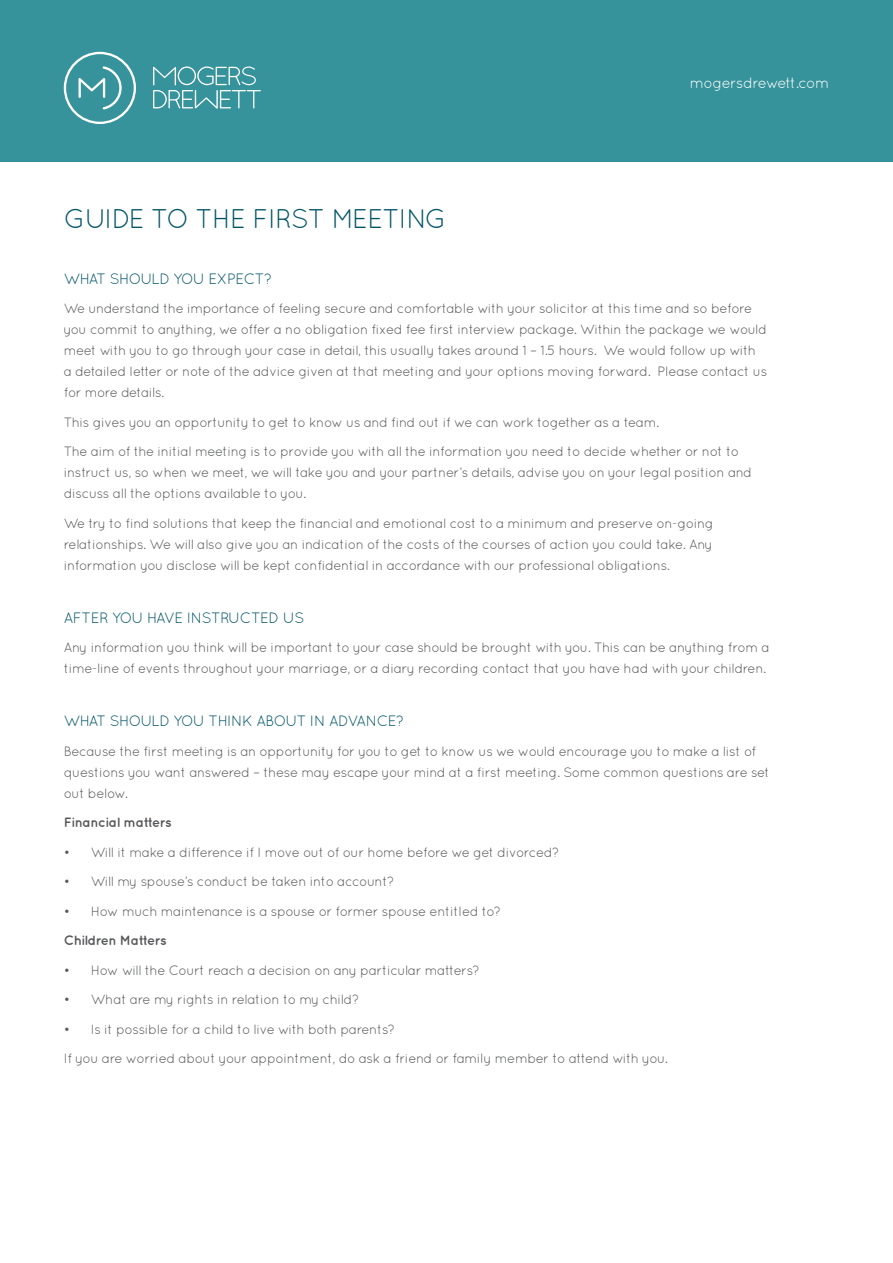
<style>
.page{position:relative;width:893px;height:1263px;background:#fff}
.page>*{position:absolute;margin:0;border:0;box-sizing:border-box;transform-origin:0 0}
.t1{font:27px "Quicksand";letter-spacing:-.03em;color:#005467}
.t2{font:15px "Quicksand";letter-spacing:-.03em;color:#005467}
.t3{font:15px "Quicksand";letter-spacing:-.04em;color:#fff}
.t4{font:13.5px/21px "Quicksand";letter-spacing:-.03em;color:#57585a}
.t5{font:700 13.5px "Quicksand";letter-spacing:-.03em;color:#57585a}
</style>
<div class="page">
<div style="left:0;top:0;width:893px;height:162px;background:#37939b"></div>
<svg style="left:153px;top:66px;width:108px;height:43px"></svg>
<svg style="left:64px;top:52px;width:72px;height:72px"></svg>
<p class="t1" style="left:64px;top:203px;width:384px">GUIDE TO THE FIRST MEETING</p>
<p class="t3" style="left:690px;top:74px;width:141px">mogersdrewett.com</p>
<p class="t2" style="left:64px;top:270px;width:210px">WHAT SHOULD YOU EXPECT?</p>
<p class="t4" style="left:64px;top:298px;width:705px">We understand the importance of feeling secure and comfortable with your solicitor at this time and so before you commit to anything, we offer a no obligation fixed fee first interview package. Within the package we would meet with you to go through your case in detail, this usually takes around 1 – 1.5 hours. We would follow up with a detailed letter or note of the advice given at that meeting and your options moving forward. Please contact us for more details.</p>
<p class="t4" style="left:64px;top:411px;width:597px">This gives you an opportunity to get to know us and find out if we can work together as a team.</p>
<p class="t4" style="left:64px;top:441px;width:690px">The aim of the initial meeting is to provide you with all the information you need to decide whether or not to instruct us, so when we meet, we will take you and your partner’s details, advise you on your legal position and discuss all the options available to you.</p>
<p class="t4" style="left:64px;top:512px;width:651px;text-align:justify">We try to find solutions that keep the financial and emotional cost to a minimum and preserve on-going relationships. We will also give you an indication of the costs of the courses of action you could take. Any information you disclose will be kept confidential in accordance with our professional obligations.</p>
<p class="t2" style="left:64px;top:609px;width:242px">AFTER YOU HAVE INSTRUCTED US</p>
<p class="t4" style="left:64px;top:637px;width:707px">Any information you think will be important to your case should be brought with you. This can be anything from a time-line of events throughout your marriage, or a diary recording contact that you have had with your children.</p>
<p class="t2" style="left:64px;top:712px;width:342px">WHAT SHOULD YOU THINK ABOUT IN ADVANCE?</p>
<p class="t4" style="left:64px;top:740px;width:707px">Because the first meeting is an opportunity for you to get to know us we would encourage you to make a list of questions you want answered – these may escape your mind at a first meeting. Some common questions are set out below.</p>
<p class="t5" style="left:64px;top:814px;width:109px">Financial matters</p>
<p class="t4" style="left:64px;top:841px;width:497px">• Will it make a difference if I move out of our home before we get divorced?</p>
<p class="t4" style="left:64px;top:871px;width:332px">• Will my spouse’s conduct be taken into account?</p>
<p class="t4" style="left:64px;top:900px;width:439px">• How much maintenance is a spouse or former spouse entitled to?</p>
<p class="t5" style="left:64px;top:932px;width:105px">Children Matters</p>
<p class="t4" style="left:64px;top:959px;width:417px">• How will the Court reach a decision on any particular matters?</p>
<p class="t4" style="left:64px;top:989px;width:297px">• What are my rights in relation to my child?</p>
<p class="t4" style="left:64px;top:1018px;width:333px">• Is it possible for a child to live with both parents?</p>
<p class="t4" style="left:64px;top:1048px;width:606px">If you are worried about your appointment, do ask a friend or family member to attend with you.</p>
</div>
